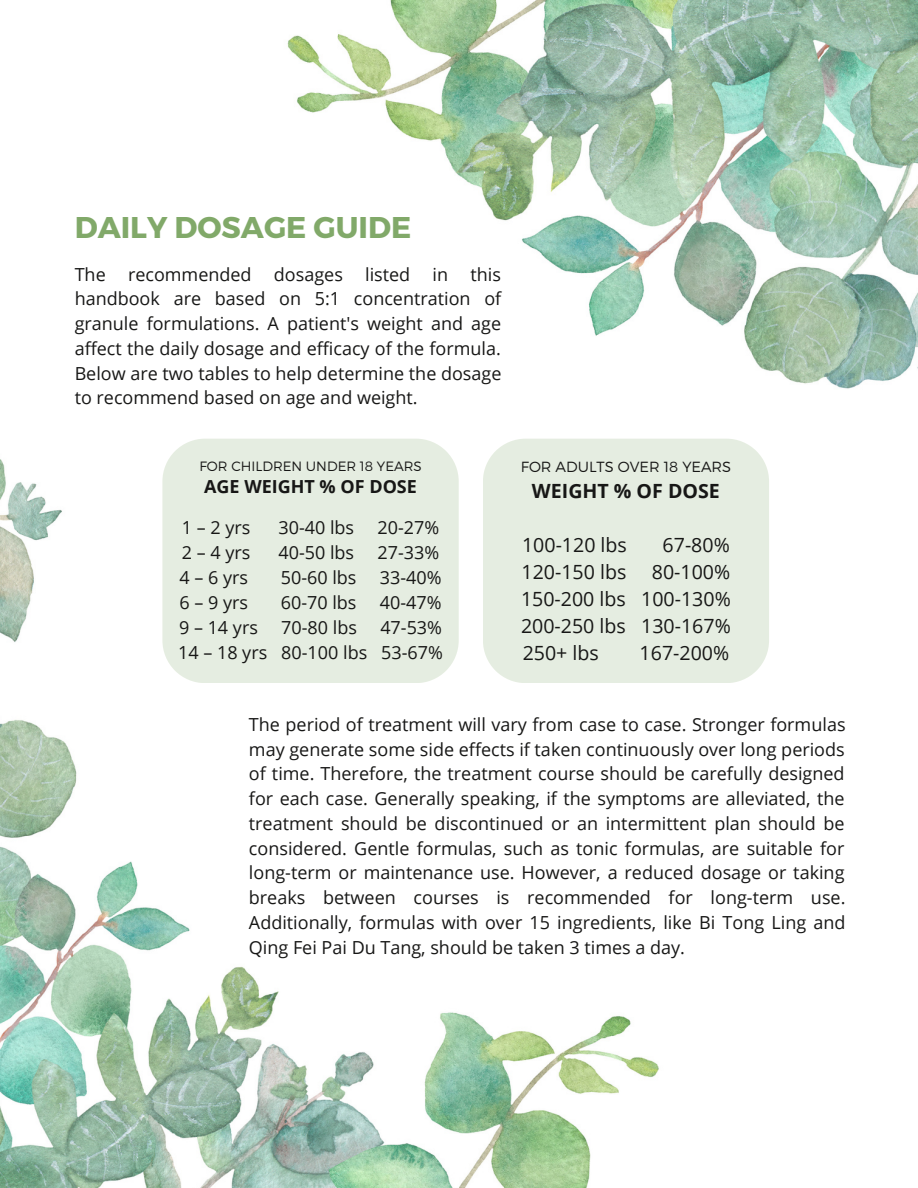
<style>
.page{position:relative;width:918px;height:1188px;background:#fff}
.page>*{position:absolute;margin:0;border:0;box-sizing:border-box;transform-origin:0 0}
.t1{font:700 30px "Montserrat";color:#81a969}
.t2{font:19.65px "Open Sans";color:#171716}
.t3{font:700 19.65px "Open Sans";color:#171716}
.t4{font:18px/24.8px "Open Sans";color:#171716;text-align:justify}
.t5{font:700 18px "Open Sans";color:#171716}
.t6{font:300 14.7px "Montserrat";color:#171716}
.t7{font:300 13.5px "Montserrat";color:#171716}
</style>
<div class="page">
<img style="left:0;top:0;width:918px;height:1188px">
<div style="left:162px;top:439px;width:297px;height:244px;background:#e5ede1"></div>
<div style="left:483px;top:439px;width:286px;height:244px;background:#e5ede1"></div>
<p class="t1" style="left:75px;top:208px;width:338px">DAILY DOSAGE GUIDE</p>
<p class="t4" style="left:75px;top:261px;width:428px">The recommended dosages listed in this handbook are based on 5:1 concentration of granule formulations. A patient's weight and age affect the daily dosage and efficacy of the formula.<br>Below are two tables to help determine the dosage to recommend based on age and weight.</p>
<p class="t7" style="left:199px;top:457px;width:224px">FOR CHILDREN UNDER 18 YEARS</p>
<p class="t5" style="left:204px;top:473px;width:214px">AGE WEIGHT % OF DOSE</p>
<p class="t4" style="left:182px;top:514px;width:70px">1–2yrs</p>
<p class="t4" style="left:278px;top:514px;width:77px">30-40 lbs</p>
<p class="t4" style="left:378px;top:514px;width:63px">20-27%</p>
<p class="t4" style="left:182px;top:539px;width:70px">2–4yrs</p>
<p class="t4" style="left:278px;top:539px;width:77px">40-50 lbs</p>
<p class="t4" style="left:378px;top:539px;width:63px">27-33%</p>
<p class="t4" style="left:180px;top:564px;width:70px">4–6yrs</p>
<p class="t4" style="left:281px;top:564px;width:77px">50-60 lbs</p>
<p class="t4" style="left:380px;top:564px;width:63px">33-40%</p>
<p class="t4" style="left:180px;top:589px;width:70px">6–9yrs</p>
<p class="t4" style="left:281px;top:589px;width:77px">60-70 lbs</p>
<p class="t4" style="left:380px;top:589px;width:63px">40-47%</p>
<p class="t4" style="left:179px;top:614px;width:80px">9 – 14 yrs</p>
<p class="t4" style="left:281px;top:614px;width:77px">70-80 lbs</p>
<p class="t4" style="left:380px;top:614px;width:63px">47-53%</p>
<p class="t4" style="left:178px;top:639px;width:266px">14 – 18 yrs 80-100 lbs 53-67%</p>
<p class="t6" style="left:521px;top:458px;width:212px">FOR ADULTS OVER 18 YEARS</p>
<p class="t3" style="left:532px;top:477px;width:189px">WEIGHT % OF DOSE</p>
<p class="t2" style="left:522px;top:531px;width:106px">100-120 lbs</p>
<p class="t2" style="left:663px;top:531px;width:69px">67-80%</p>
<p class="t2" style="left:522px;top:558px;width:106px">120-150 lbs</p>
<p class="t2" style="left:652px;top:558px;width:80px">80-100%</p>
<p class="t2" style="left:521px;top:585px;width:211px">150-200 lbs 100-130%</p>
<p class="t2" style="left:521px;top:612px;width:211px">200-250 lbs 130-167%</p>
<p class="t2" style="left:523px;top:639px;width:78px">250+ lbs</p>
<p class="t2" style="left:640px;top:639px;width:91px">167-200%</p>
<p class="t4" style="left:249px;top:712px;width:598px">The period of treatment will vary from case to case. Stronger formulas may generate some side effects if taken continuously over long periods of time. Therefore, the treatment course should be carefully designed for each case. Generally speaking, if the symptoms are alleviated, the treatment should be discontinued or an intermittent plan should be considered. Gentle formulas, such as tonic formulas, are suitable for long-term or maintenance use. However, a reduced dosage or taking breaks between courses is recommended for long-term use.<br>Additionally, formulas with over 15 ingredients, like Bi Tong Ling and Qing Fei Pai Du Tang, should be taken 3 times a day.</p>
</div>
